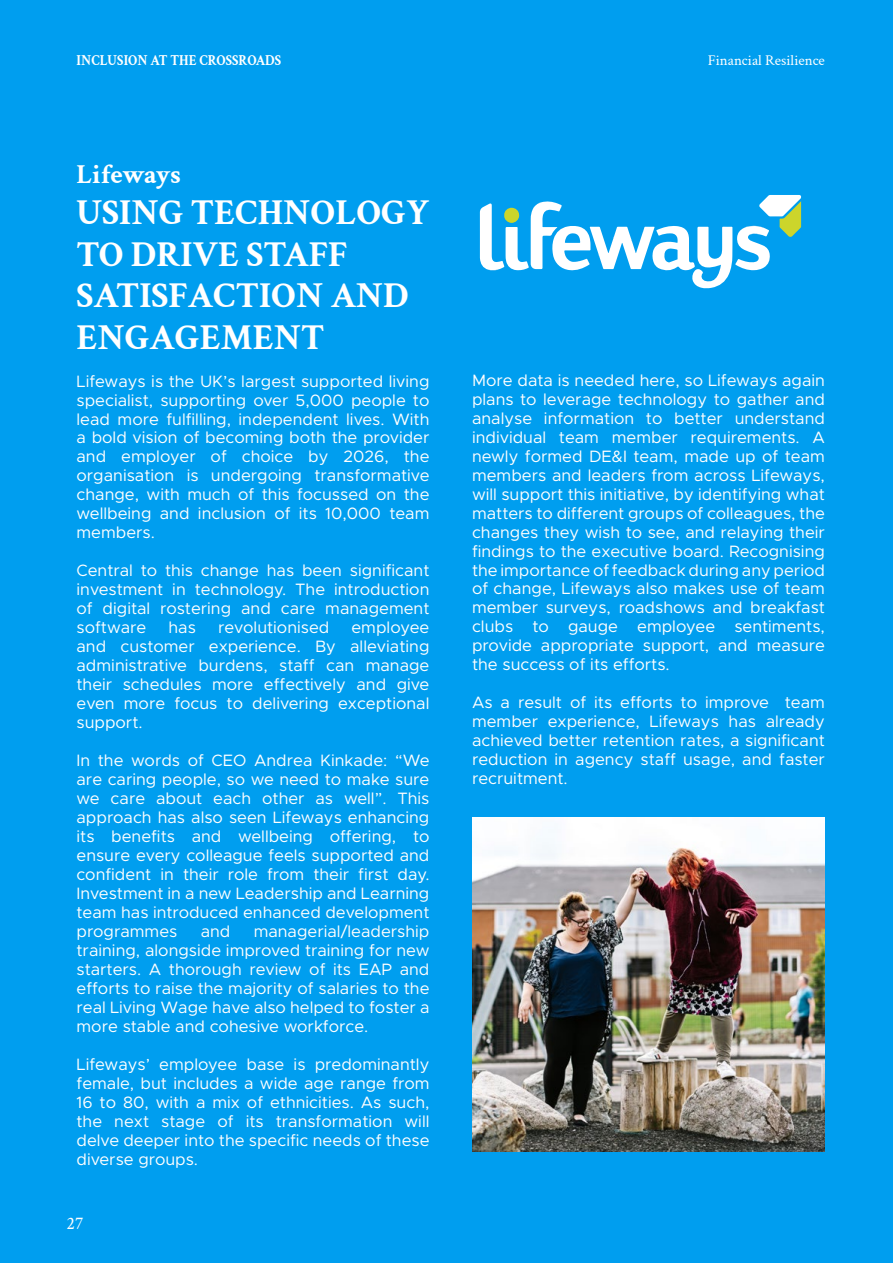
<style>
.page{position:relative;width:893px;height:1263px;background:#009eef}
.page>*{position:absolute;margin:0;border:0;box-sizing:border-box;transform-origin:0 0}
.t1{font:700 36px/41.4px "Crimson Text";color:#fff}
.t2{font:700 27px "Crimson Text";color:#fff}
.t3{font:18px "Crimson Text";color:#fff}
.t4{font:16.5px/19px "Metropolis";color:#fff;text-align:justify}
.t5{font:700 15px "Crimson Text";color:#fff;scale:.9 1}
.t6{font:15px "Crimson Text";color:#fff}
</style>
<div class="page">
<img style="left:472px;top:817px;width:353px;height:334px">
<svg style="left:480px;top:195px;width:321px;height:94px"></svg>
<p class="t5" style="left:77px;top:49px;width:229px">INCLUSION AT THE CROSSROADS</p>
<p class="t6" style="left:708px;top:50px;width:119px">Financial Resilience</p>
<h2 class="t2" style="left:77px;top:154px;width:106px">Lifeways</h2>
<h1 class="t1" style="left:77px;top:189px;width:354px">USING TECHNOLOGY<br>TO DRIVE STAFF<br>SATISFACTION AND<br>ENGAGEMENT</h1>
<p class="t4" style="left:77px;top:371px;width:354px">Lifeways is the UK’s largest supported living specialist, supporting over 5,000 people to lead more fulfilling, independent lives. With a bold vision of becoming both the provider and employer of choice by 2026, the organisation is undergoing transformative change, with much of this focussed on the wellbeing and inclusion of its 10,000 team members.</p>
<p class="t4" style="left:77px;top:561px;width:354px">Central to this change has been significant investment in technology. The introduction of digital rostering and care management software</p>
<p class="t4" style="left:169px;top:618px;width:29px">has</p>
<p class="t4" style="left:218px;top:618px;width:113px">revolutionised</p>
<p class="t4" style="left:77px;top:618px;width:354px;text-indent:275px">employee and customer experience. By alleviating administrative burdens, staff can manage their schedules more effectively and give even more focus to delivering exceptional support.</p>
<p class="t4" style="left:77px;top:751px;width:354px">In the words of CEO Andrea Kinkade: “We are caring people, so we need to make sure we care about each other as well”. This approach has also seen Lifeways enhancing its benefits and wellbeing offering, to ensure every colleague feels supported and confident in their role from their first day.<br>Investment in a new Leadership and Learning team has introduced enhanced development programmes</p>
<p class="t4" style="left:77px;top:922px;width:354px;text-indent:177px">managerial/leadership training, alongside improved training for new starters. A thorough review of its EAP and efforts to raise the majority of salaries to the real Living Wage have also helped to foster a more stable and cohesive workforce.</p>
<p class="t4" style="left:77px;top:1054px;width:354px">Lifeways’ employee base is predominantly female, but includes a wide age range from 16 to 80, with a mix of ethnicities. As such, the next stage of its transformation will delve deeper into the specific needs of these diverse groups.</p>
<p class="t4" style="left:201px;top:922px;width:31px">and</p>
<p class="t3" style="left:67px;top:1211px;width:19px">27</p>
<p class="t4" style="left:472px;top:371px;width:354px">More data is needed here, so Lifeways again plans to leverage technology to gather and analyse information to better understand individual team member requirements. A newly formed DE&amp;I team, made up of team members and leaders from across Lifeways, will support this initiative, by identifying what matters to different groups of colleagues, the changes they wish to see, and relaying their findings to the executive board. Recognising the importance of feedback during any period of change, Lifeways also makes use of team member surveys, roadshows and breakfast clubs to gauge employee sentiments, provide appropriate support, and measure the success of its efforts.</p>
<p class="t4" style="left:472px;top:693px;width:354px">As a result of its efforts to improve team member experience, Lifeways has already achieved better retention rates, a significant reduction in agency staff usage, and faster recruitment.</p>
</div>
